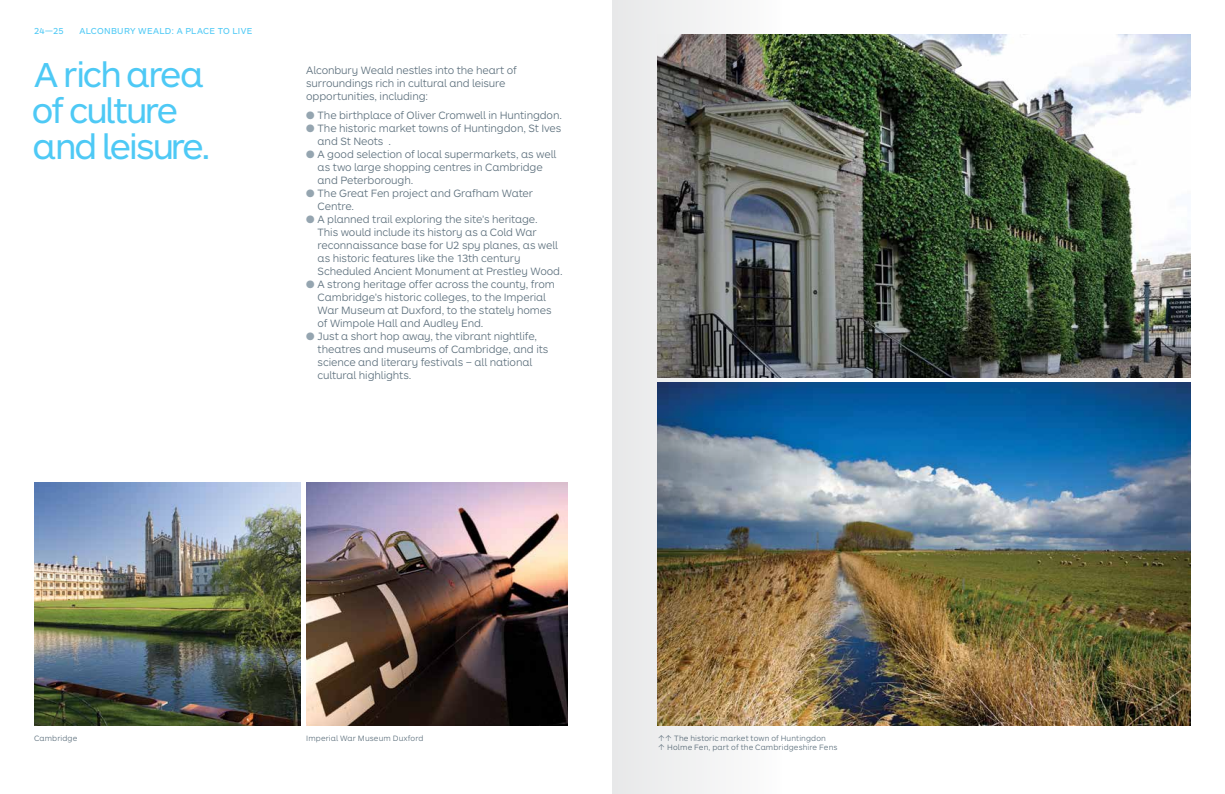
<style>
.page{position:relative;width:1225px;height:794px;background:#fff}
.page>*{position:absolute;margin:0;border:0;box-sizing:border-box;transform-origin:0 0}
.t1{font:36px/36px "ARS Maquette Pro";letter-spacing:-.055em;color:#4ec9f5}
.t2{font:300 11px/13px "ARS Maquette Pro";letter-spacing:-.01em;color:#5c6f7c}
.t3{font:9px "ARS Maquette Pro";letter-spacing:.03em;color:#4ec9f5}
.t4{font:300 8px/9.5px "ARS Maquette Pro";letter-spacing:.015em;color:#5c6f7c}
.s1{color:#95a5b0}
</style>
<div class="page">
<img style="left:782px;top:34px;width:409px;height:343px">
<img style="left:782px;top:383px;width:409px;height:343px">
<img style="left:306px;top:482px;width:261px;height:244px">
<img style="left:34px;top:482px;width:266px;height:244px">
<img style="left:612px;top:0;width:170px;height:794px">
<p class="t3" style="left:34px;top:25px;width:31px">24—25</p>
<p class="t3" style="left:79px;top:25px;width:174px">ALCONBURY WEALD: A PLACE TO LIVE</p>
<h1 class="t1" style="left:32px;top:55px;width:180px">A rich area of culture and leisure.</h1>
<p class="t2" style="left:306px;top:63px;width:212px">Alconbury Weald nestles into the heart of surroundings rich in cultural and leisure opportunities, including:</p>
<p class="t2" style="left:306px;top:108px;width:257px"><span class="s1">●</span> The birthplace of Oliver Cromwell in Huntingdon.</p>
<p class="t2" style="left:317px;top:121px;width:245px;text-indent:-11px"><span class="s1">●</span> The historic market towns of Huntingdon, St Ives and St Neots .</p>
<p class="t2" style="left:317px;top:147px;width:240px;text-indent:-11px"><span class="s1">●</span> A good selection of local supermarkets, as well as two large shopping centres in Cambridge and Peterborough.</p>
<p class="t2" style="left:317px;top:186px;width:217px;text-indent:-11px"><span class="s1">●</span> The Great Fen project and Grafham Water<br>Centre.</p>
<p class="t2" style="left:317px;top:212px;width:246px;text-indent:-11px"><span class="s1">●</span> A planned trail exploring the site’s heritage.<br>This would include its history as a Cold War reconnaissance base for U2 spy planes, as well as historic features like the 13th century Scheduled Ancient Monument at Prestley Wood.</p>
<p class="t2" style="left:317px;top:277px;width:239px;text-indent:-11px"><span class="s1">●</span> A strong heritage offer across the county, from Cambridge’s historic colleges, to the Imperial War Museum at Duxford, to the stately homes of Wimpole Hall and Audley End.</p>
<p class="t2" style="left:317px;top:329px;width:232px;text-indent:-11px"><span class="s1">●</span> Just a short hop away, the vibrant nightlife, theatres and museums of Cambridge, and its science and literary festivals – all national cultural highlights.</p>
<p class="t4" style="left:34px;top:733px;width:45px">Cambridge</p>
<p class="t4" style="left:306px;top:733px;width:119px">Imperial War Museum Duxford</p>
<p class="t4" style="left:658px;top:733px;width:181px">↑↑ The historic market town of Huntingdon<br>↑ Holme Fen, part of the Cambridgeshire Fens</p>
</div>
